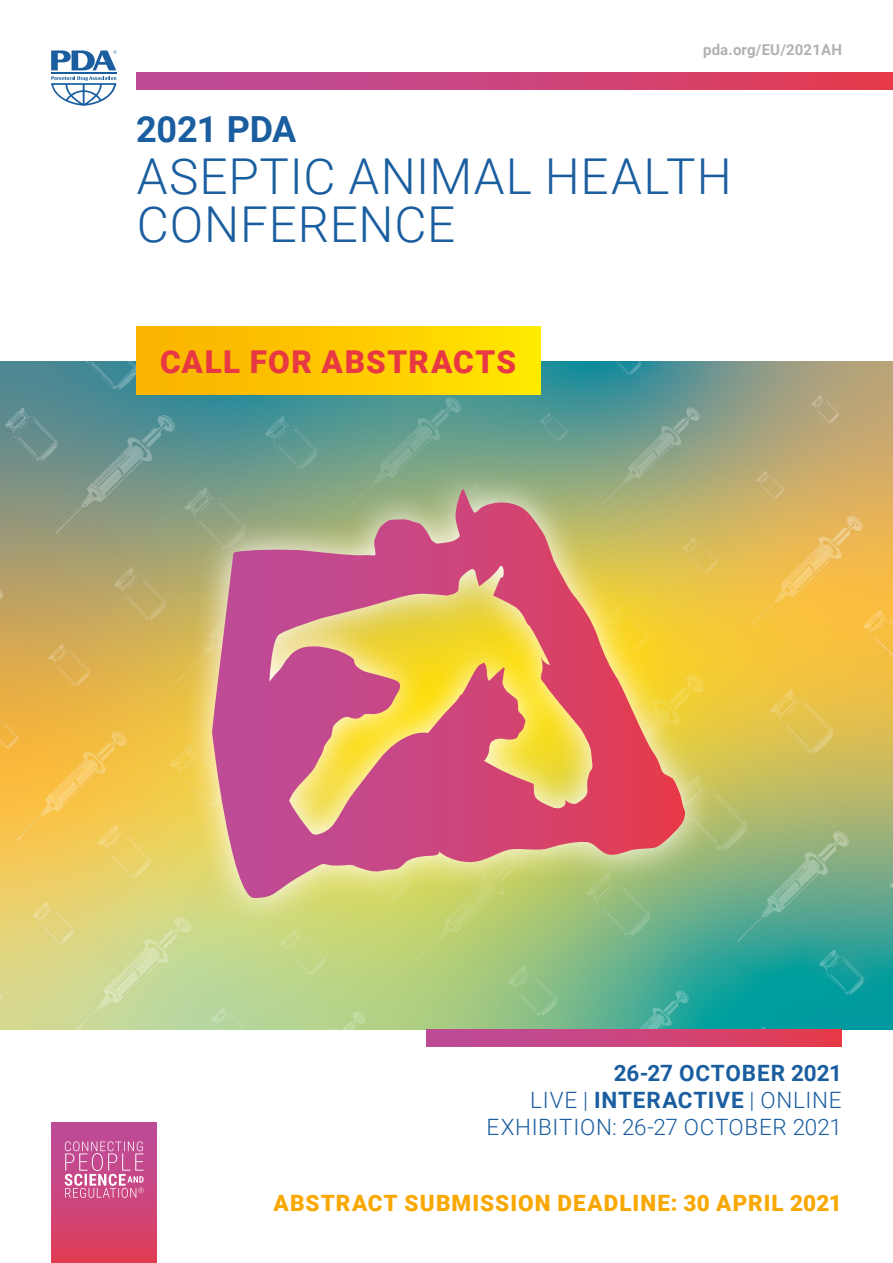
<style>
.page{position:relative;width:893px;height:1263px;background:#fff}
.page>*{position:absolute;margin:0;border:0;box-sizing:border-box;transform-origin:0 0}
.t1{font:300 49.5px/48px "Roboto";letter-spacing:.015em;color:#1a5e9f}
.t2{font:700 36px "Roboto";letter-spacing:-.01em;color:#1a5e9f}
.t3{font:900 31.5px "Roboto";letter-spacing:.04em;color:#e83843}
.t4{font:300 22.5px/27px "Roboto";letter-spacing:.03em;color:#1a5e9f;text-align:right}
.t5{font:900 22.5px "Roboto";letter-spacing:.05em;color:#f8a800}
.t6{font:700 15px "Roboto";letter-spacing:.01em;color:#b3b2b2}
.s1{font-weight:700}
</style>
<div class="page">
<img style="left:0;top:361px;width:893px;height:668px">
<div style="left:136px;top:72px;width:757px;height:17px;background:linear-gradient(to right,#b94da0,#e33c51)"></div>
<hr style="left:51px;top:72px;width:65px;height:2px;background:#1a5e9f">
<svg style="left:51px;top:76px;width:65px;height:30px"></svg>
<svg style="left:51px;top:50px;width:66px;height:20px"></svg>
<div style="left:427px;top:1029px;width:415px;height:17px;background:linear-gradient(to right,#b94da1,#e43c50)"></div>
<div style="left:136px;top:327px;width:404px;height:68px;background:linear-gradient(to right,#faaf00,#ffe700)"></div>
<div style="left:51px;top:1123px;width:106px;height:140px;background:linear-gradient(to bottom,#ba4d9f,#de3e5a)"></div>
<svg style="left:65px;top:1141px;width:79px;height:57px;background:#d06ea2"></svg>
<svg style="left:180px;top:461px;width:536px;height:468px;background:#b5bd70"></svg>
<svg style="left:212px;top:489px;width:474px;height:409px;background:#d28b72"></svg>
<p class="t6" style="left:703px;top:39px;width:140px">pda.org/EU/2021AH</p>
<h2 class="t2" style="left:136px;top:104px;width:162px">2021 PDA</h2>
<h1 class="t1" style="left:137px;top:150px;width:596px">ASEPTIC ANIMAL HEALTH<br>CONFERENCE</h1>
<h3 class="t3" style="left:160px;top:339px;width:358px">CALL FOR ABSTRACTS</h3>
<p class="t4" style="left:486px;top:1059px;width:357px"><span class="s1">26-27 OCTOBER 2021<br></span>LIVE | <span class="s1">INTERACTIVE</span> | ONLINE<br>EXHIBITION: 26-27 OCTOBER 2021</p>
<p class="t5" style="left:274px;top:1187px;width:570px">ABSTRACT SUBMISSION DEADLINE: 30 APRIL 2021</p>
</div>
